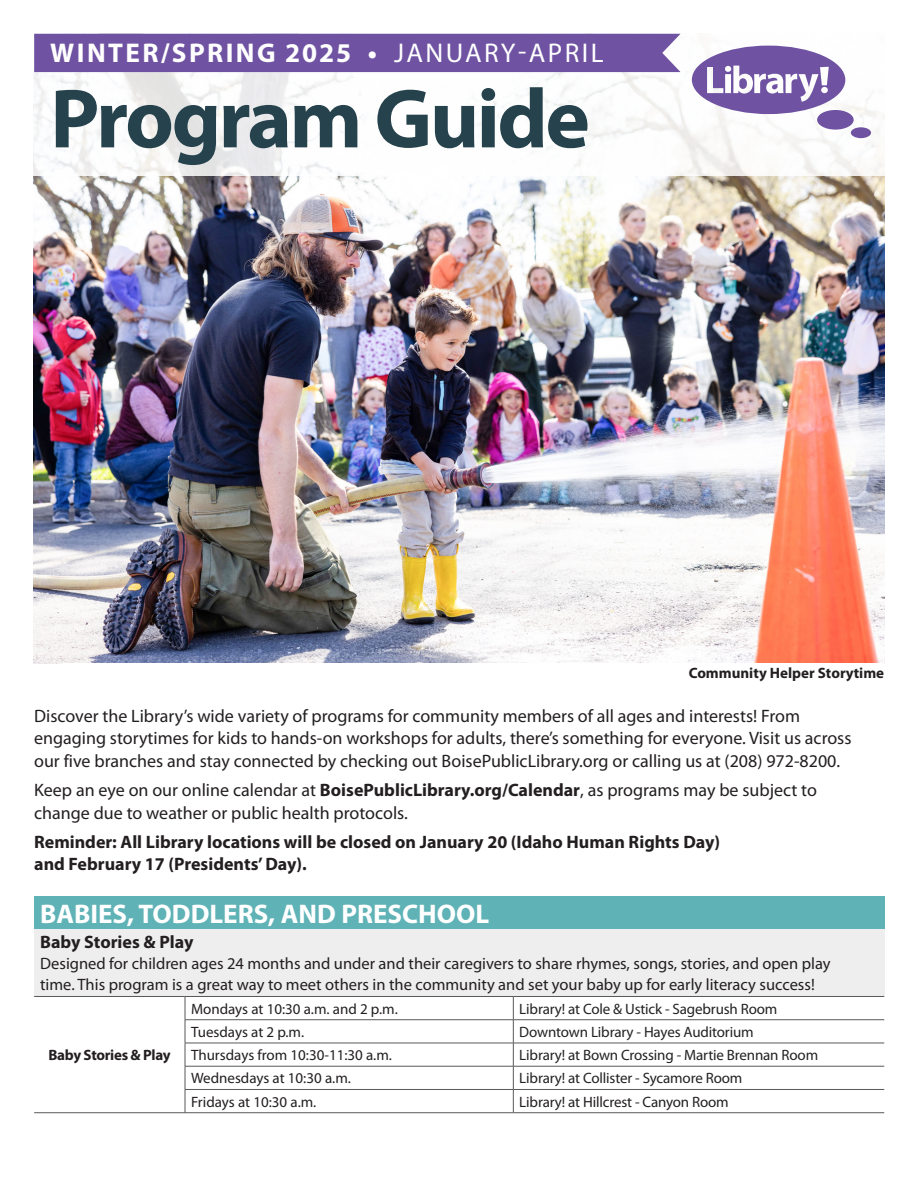
<style>
.page{position:relative;width:918px;height:1188px;background:#fff}
.page>*{position:absolute;margin:0;border:0;box-sizing:border-box;transform-origin:0 0}
.t1{font:700 84.75px "Myriad Pro";letter-spacing:-.03em;color:#26434d}
.t2{font:700 27.15px "Myriad Pro";letter-spacing:.09em;color:#fff}
.Table_-_Section_1_Title{font:700 27px "Myriad Pro";color:#fff}
.Regulaar_Paragraph{font:18px/22.5px "Myriad Pro";color:#231f20}
.Regulaar_Paragraph-2{font:700 18px/22.5px "Myriad Pro";color:#231f20}
.Table_-_Section_2_Title{font:700 18px "Myriad Pro";color:#231f20}
.Table_-_Copy{font:16.5px/21px "Myriad Pro";color:#231f20}
.Table_-_Copy-2{font:15px "Myriad Pro";letter-spacing:-.005em;color:#231f20}
.Table_-_Copy-3{font:15px "Myriad Pro";letter-spacing:-.01em;color:#222}
.Table_-_Program_Name{font:700 15px "Myriad Pro";color:#231f20}
.Table_-_Program_Name-2{font:700 15px "Myriad Pro";letter-spacing:-.02em;color:#231f20}
.s1{font-weight:400}
.s2{font-weight:700}
</style>
<div class="page">
<img style="left:34px;top:176px;width:850px;height:487px">
<div style="left:34px;top:34px;width:647px;height:38px;background:#6f53a2"></div>
<div style="left:817px;top:110px;width:37px;height:20px;background:#6f53a2;border-radius:50%"></div>
<div style="left:851px;top:127px;width:20px;height:11px;background:#6f53a2;border-radius:50%"></div>
<svg style="left:692px;top:46px;width:153px;height:68px"></svg>
<div style="left:34px;top:897px;width:850px;height:32px;background:#5fb2b6"></div>
<div style="left:34px;top:929px;width:850px;height:67px;background:#eeeeef"></div>
<hr style="left:34px;top:1112px;width:151px;height:1px;background:#57585a">
<hr style="left:185px;top:996px;width:328px;height:1px;background:#57585a">
<hr style="left:513px;top:996px;width:371px;height:1px;background:#57585a">
<svg style="left:185px;top:997px;width:699px;height:115px"></svg>
<hr style="left:185px;top:1112px;width:328px;height:1px;background:#57585a">
<hr style="left:513px;top:1112px;width:371px;height:1px;background:#57585a">
<hr style="left:185px;top:1019px;width:328px;height:1px;background:#57585a">
<hr style="left:513px;top:1019px;width:371px;height:1px;background:#57585a">
<hr style="left:34px;top:996px;width:151px;height:1px;background:#57585a">
<p class="t2" style="left:50px;top:35px;width:555px">WINTER/SPRING 2025 • <span class="s1">JANUARY-APRIL</span></p>
<p class="t1" style="left:50px;top:64px;width:541px">Program Guide</p>
<p class="Table_-_Program_Name" style="left:689px;top:664px;width:197px">Community Helper Storytime</p>
<p class="Regulaar_Paragraph" style="left:34px;top:704px;width:819px">Discover the Library’s wide variety of programs for community members of all ages and interests! From engaging storytimes for kids to hands-on workshops for adults, there’s something for everyone. Visit us across our five branches and stay connected by checking out BoisePublicLibrary.org or calling us at (208) 972-8200.</p>
<p class="Regulaar_Paragraph" style="left:34px;top:779px;width:784px">Keep an eye on our online calendar at <span class="s2">BoisePublicLibrary.org/Calendar</span>, as programs may be subject to change due to weather or public health protocols.</p>
<p class="Regulaar_Paragraph-2" style="left:34px;top:830px;width:688px">Reminder: All Library locations will be closed on January 20 (Idaho Human Rights Day) and February 17 (Presidents’ Day).</p>
<p class="Table_-_Section_1_Title" style="left:40px;top:896px;width:451px">BABIES, TODDLERS, AND PRESCHOOL</p>
<p class="Table_-_Section_2_Title" style="left:40px;top:931px;width:155px">Baby Stories &amp; Play</p>
<p class="Table_-_Copy" style="left:40px;top:953px;width:792px">Designed for children ages 24 months and under and their caregivers to share rhymes, songs, stories, and open play time. This program is a great way to meet others in the community and set your baby up for early literacy success!</p>
<p class="Table_-_Program_Name-2" style="left:48px;top:1045px;width:124px">Baby Stories &amp; Play</p>
<p class="Table_-_Copy-2" style="left:191px;top:999px;width:208px">Mondays at 10:30 a.m. and 2 p.m.</p>
<p class="Table_-_Copy-3" style="left:519px;top:999px;width:260px">Library! at Cole &amp; Ustick - Sagebrush Room</p>
<p class="Table_-_Copy-2" style="left:191px;top:1023px;width:115px">Tuesdays at 2 p.m.</p>
<p class="Table_-_Copy-3" style="left:519px;top:1023px;width:236px">Downtown Library - Hayes Auditorium</p>
<p class="Table_-_Copy-2" style="left:191px;top:1046px;width:203px">Thursdays from 10:30-11:30 a.m.</p>
<p class="Table_-_Copy-3" style="left:519px;top:1046px;width:300px">Library! at Bown Crossing - Martie Brennan Room</p>
<p class="Table_-_Copy-2" style="left:191px;top:1069px;width:161px">Wednesdays at 10:30 a.m.</p>
<p class="Table_-_Copy-3" style="left:519px;top:1069px;width:225px">Library! at Collister - Sycamore Room</p>
<p class="Table_-_Copy-2" style="left:191px;top:1092px;width:127px">Fridays at 10:30 a.m.</p>
<p class="Table_-_Copy-2" style="left:519px;top:1092px;width:211px">Library! at Hillcrest - Canyon Room</p>
</div>
